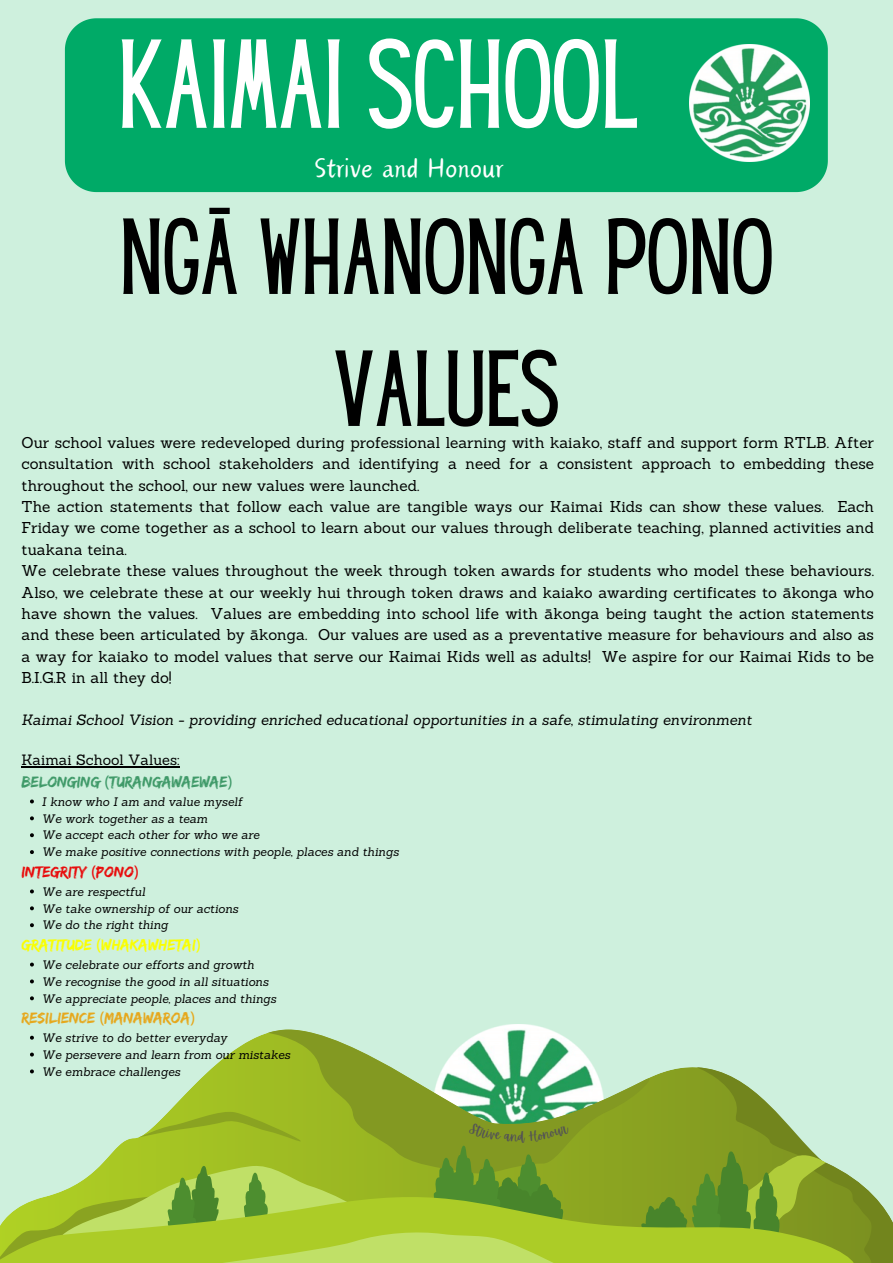
<style>
.page{position:relative;width:893px;height:1263px;background:#fff}
.page>*{position:absolute;margin:0;border:0;box-sizing:border-box;transform-origin:0 0}
.t1{font:110.55px "Hey Gotcha";color:#fff}
.t2{font:94.35px/132px "Hey Gotcha";color:#000;text-align:center}
.t3{font:37.5px "Canva Cake Shop";color:#fff}
.t4{font:16.05px "Edo";color:#409a69}
.t5{font:16.05px "Edo";color:#faff00}
.t6{font:16.05px "Edo";color:#e6a81d}
.t7{font:16.05px "Edo";color:#e80c0c}
.t8{font:15.3px/21.4px "Sanchez";color:#000}
.t9{font:italic 14.55px "Sanchez";color:#000}
.t10{font:14.55px "Sanchez";color:#000}
.t11{font:italic 12px/16.9px "Sanchez";color:#000}
.s1{font-family:"Noto Sans"}
</style>
<div class="page">
<div style="left:0;top:0;width:892px;height:1262px;background:#cef0dd"></div>
<div style="left:65px;top:18px;width:763px;height:174px;background:#00aa67"></div>
<img style="left:689px;top:45px;width:121px;height:116px">
<img style="left:490px;top:1024px;width:113px;height:162px">
<svg style="left:268px;top:1029px;width:372px;height:148px"></svg>
<svg style="left:640px;top:1067px;width:253px;height:196px"></svg>
<svg style="left:570px;top:1186px;width:285px;height:77px;background:#8bad26"></svg>
<hr style="left:22px;top:766px;width:158px;height:1px;background:#000">
<svg style="left:30px;top:799px;width:4px;height:4px"></svg>
<svg style="left:30px;top:816px;width:4px;height:4px"></svg>
<svg style="left:30px;top:833px;width:4px;height:4px"></svg>
<svg style="left:30px;top:850px;width:4px;height:4px"></svg>
<svg style="left:30px;top:889px;width:4px;height:4px"></svg>
<svg style="left:30px;top:906px;width:4px;height:4px"></svg>
<svg style="left:30px;top:923px;width:4px;height:4px"></svg>
<svg style="left:30px;top:962px;width:4px;height:4px"></svg>
<svg style="left:30px;top:979px;width:4px;height:4px"></svg>
<svg style="left:30px;top:996px;width:4px;height:4px"></svg>
<svg style="left:30px;top:1036px;width:4px;height:4px"></svg>
<svg style="left:30px;top:1052px;width:4px;height:4px"></svg>
<svg style="left:30px;top:1069px;width:4px;height:4px"></svg>
<svg style="left:0;top:1109px;width:570px;height:154px;background:#a1c346"></svg>
<p class="t1" style="left:118px;top:39px;width:517px">KAIMAI SCHOOL</p>
<h1 class="t3" style="left:314px;top:152px;width:191px">Strive and Honour</h1>
<p class="t2" style="left:120px;top:200px;width:652px">NGĀ WHANONGA PONO<br>VALUES</p>
<h4 class="t8" style="left:22px;top:432px;width:854px">Our school values were redeveloped during professional learning with kaiako, staff and support form RTLB. After consultation with school stakeholders and identifying a need for a consistent approach to embedding these throughout the school, our new values were launched.<br>The action statements that follow each value are tangible ways our Kaimai Kids can show these values. Each Friday we come together as a school to learn about our values through deliberate teaching, planned activities and tuakana teina.<br>We celebrate these values throughout the week through token awards for students who model these behaviours.<br>Also, we celebrate these at our weekly hui through token draws and kaiako awarding certificates to ākonga who have shown the values. Values are embedding into school life with ākonga being taught the action statements and these been articulated by ākonga. Our values are used as a preventative measure for behaviours and also as a way for kaiako to model values that serve our Kaimai Kids well as adults! We aspire for our Kaimai Kids to be B.I.G.R in all they do!</h4>
<p class="t9" style="left:22px;top:710px;width:732px">Kaimai School Vision - providing enriched educational opportunities in a safe, stimulating environment</p>
<p class="t10" style="left:22px;top:750px;width:160px">Kaimai School Values:</p>
<p class="t4" style="left:22px;top:772px;width:212px">BELONGING <span class="s1">(</span>TURANGAWAEWAE<span class="s1">)</span></p>
<p class="t11" style="left:42px;top:793px;width:202px">I know who I am and value myself</p>
<p class="t11" style="left:42px;top:810px;width:167px">We work together as a team</p>
<p class="t11" style="left:42px;top:827px;width:219px">We accept each other for who we are</p>
<p class="t11" style="left:42px;top:843px;width:358px">We make positive connections with people, places and things</p>
<p class="t7" style="left:22px;top:862px;width:119px">INTEGRITY <span class="s1">(</span>PONO<span class="s1">)</span></p>
<p class="t11" style="left:42px;top:883px;width:105px">We are respectful</p>
<p class="t11" style="left:42px;top:900px;width:198px">We take ownership of our actions</p>
<p class="t11" style="left:42px;top:916px;width:128px">We do the right thing</p>
<p class="t5" style="left:22px;top:936px;width:181px">GRATITUDE <span class="s1">(</span>WHAKAWHETAI<span class="s1">)</span></p>
<p class="t11" style="left:42px;top:956px;width:236px">We celebrate our efforts and growth<br>We recognise the good in all situations<br>We appreciate people, places and things</p>
<p class="t6" style="left:22px;top:1009px;width:175px">RESILIENCE <span class="s1">(</span>MANAWAROA<span class="s1">)</span></p>
<p class="t11" style="left:42px;top:1029px;width:250px">We strive to do better everyday<br>We persevere and learn from our mistakes<br>We embrace challenges</p>
</div>
